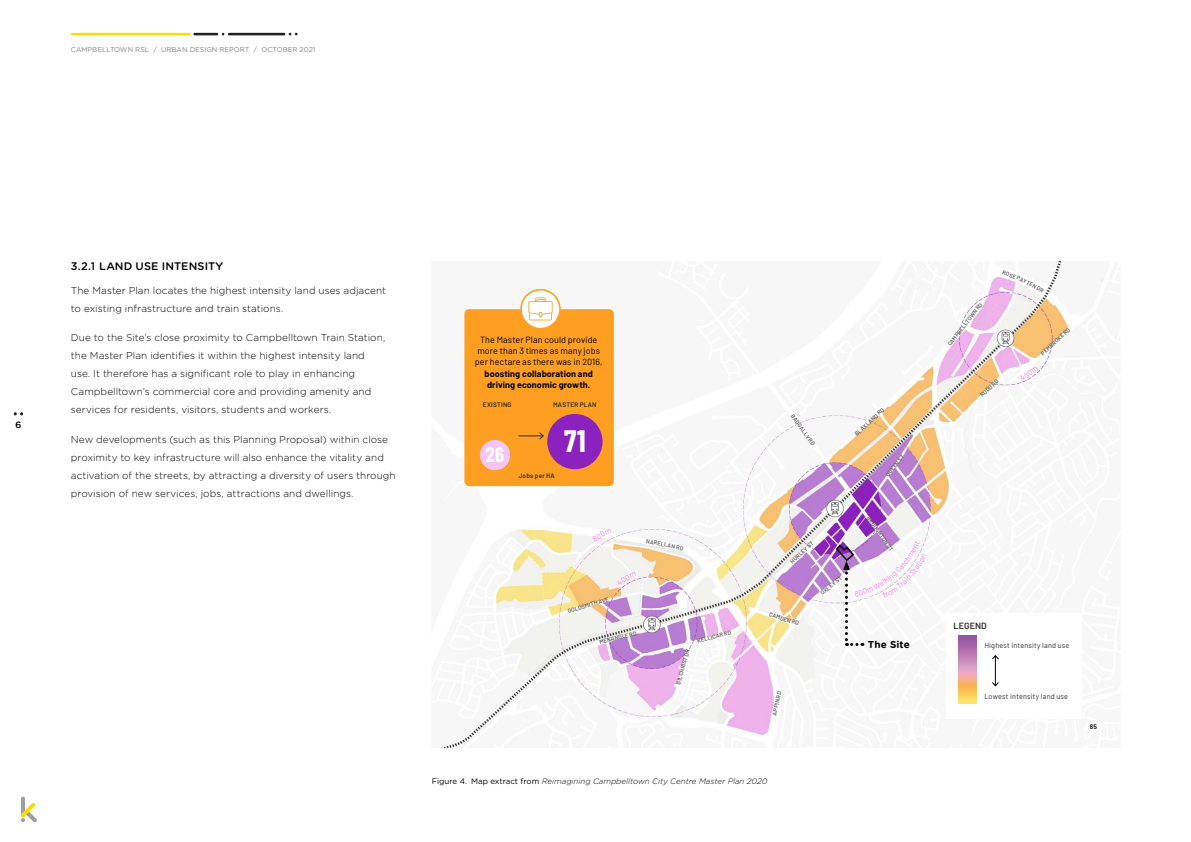
<style>
.page{position:relative;width:1191px;height:842px;background:#fff}
.page>*{position:absolute;margin:0;border:0;box-sizing:border-box;transform-origin:0 0}
.t1{font:700 30.2px "Barlow Condensed";color:#fff}
.t2{font:700 20.4px "Barlow Condensed";color:#fff}
.t3{font:500 11px "Gotham Rounded";letter-spacing:.01em;color:#000}
.t4{font:300 10px/18px "Gotham Rounded";color:#000}
.t5{font:700 10px "Gotham Rounded";letter-spacing:.01em;color:#000}
.t6{font:9px/11.2px "Barlow";letter-spacing:.005em;color:#000;text-align:center}
.t7{font:700 9px/11.2px "Barlow";letter-spacing:.01em;color:#000}
.t8{font:600 9px "Barlow";color:#2d2d2d}
.t9{font:9px "Gotham Rounded";color:#000}
.t10{font:italic 300 8px "Gotham Rounded";color:#000}
.t11{font:7.4px "Barlow";letter-spacing:.025em;color:#2d2d2d}
.t12{font:7px "Gotham Rounded";color:#808285}
.t13{font:600 6.5px "Barlow";letter-spacing:.03em;color:#2d2d2d}
.t14{font:700 6.5px "Barlow";color:#2d2d2d}
.t15{font:600 5.7px "Barlow";color:#616161}
.s1{font-weight:400;font-style:normal}
</style>
<div class="page">
<svg style="left:21px;top:797px;width:16px;height:25px"></svg>
<svg style="left:71px;top:33px;width:226px;height:2px"></svg>
<svg style="left:14px;top:412px;width:9px;height:3px"></svg>
<img style="left:432px;top:261px;width:685px;height:487px">
<div style="left:946px;top:613px;width:136px;height:106px;background:#fff"></div>
<svg style="left:958px;top:636px;width:18px;height:68px"></svg>
<hr style="left:995px;top:656px;width:1px;height:30px;background:#000101">
<svg style="left:992px;top:655px;width:7px;height:5px"></svg>
<svg style="left:992px;top:681px;width:7px;height:6px"></svg>
<div style="left:464px;top:309px;width:150px;height:177px;background:#ff9f21;border-radius:5px"></div>
<svg style="left:521px;top:290px;width:39px;height:39px"></svg>
<div style="left:520px;top:289px;width:41px;height:40px;border:2px solid #ff9f21;border-radius:50%"></div>
<svg style="left:519px;top:432px;width:25px;height:8px"></svg>
<div style="left:480px;top:440px;width:30px;height:30px;background:#f6c5f5;border-radius:50%"></div>
<div style="left:547px;top:414px;width:55px;height:55px;background:#8c22bd;border-radius:50%"></div>
<svg style="left:528px;top:297px;width:24px;height:23px"></svg>
<svg style="left:1002px;top:271px;width:42px;height:22px"></svg>
<svg style="left:616px;top:572px;width:20px;height:13px"></svg>
<svg style="left:1019px;top:367px;width:19px;height:14px"></svg>
<svg style="left:835px;top:541px;width:91px;height:105px"></svg>
<svg style="left:592px;top:529px;width:19px;height:13px"></svg>
<p class="t12" style="left:71px;top:45px;width:246px">CAMPBELLTOWN RSL / URBAN DESIGN REPORT / OCTOBER 2021</p>
<p class="t9" style="left:16px;top:419px;width:7px">6</p>
<p class="t3" style="left:71px;top:258px;width:154px">3.2.1 LAND USE INTENSITY</p>
<p class="t4" style="left:71px;top:281px;width:317px">The Master Plan locates the highest intensity land uses adjacent to existing infrastructure and train stations.</p>
<p class="t4" style="left:71px;top:328px;width:316px">Due to the Site’s close proximity to Campbelltown Train Station, the Master Plan identifies it within the highest intensity land use. It therefore has a significant role to play in enhancing Campbelltown’s commercial core and providing amenity and services for residents, visitors, students and workers.</p>
<p class="t4" style="left:71px;top:430px;width:326px">New developments (such as this Planning Proposal) within close proximity to key infrastructure will also enhance the vitality and activation of the streets, by attracting a diversity of users through provision of new services, jobs, attractions and dwellings.</p>
<p class="t6" style="left:475px;top:333px;width:129px">The Master Plan could provide more than 3 times as many jobs per hectare as there was in 2016,</p>
<p class="t7" style="left:484px;top:367px;width:110px">boosting collaboration and driving economic growth.</p>
<p class="t13" style="left:483px;top:400px;width:30px">EXISTING</p>
<p class="t13" style="left:553px;top:400px;width:45px">MASTER PLAN</p>
<h1 class="t1" style="left:564px;top:420px;width:23px">71</h1>
<h2 class="t2" style="left:486px;top:441px;width:20px">26</h2>
<p class="t13" style="left:519px;top:470px;width:38px">Jobs per HA</p>
<p class="t15" style="left:647px;top:537px;width:39px;rotate:11deg">NARELLAN RD</p>
<p class="t15" style="left:567px;top:607px;width:44px;rotate:-16deg">GOLDSMITH AVE</p>
<p class="t15" style="left:598px;top:638px;width:40px;rotate:-14deg">MENANGLE RD</p>
<p class="t15" style="left:696px;top:637px;width:36px;rotate:-14deg">KELLICAR RD</p>
<p class="t15" style="left:674px;top:683px;width:38px;rotate:-74deg">GILCHRIST DR</p>
<p class="t15" style="left:795px;top:413px;width:38px;rotate:54deg">BADGALLY RD</p>
<p class="t15" style="left:853px;top:432px;width:39px;rotate:-43deg">BLAXLAND RD</p>
<p class="t15" style="left:883px;top:473px;width:27px;rotate:-52deg">QUEEN ST</p>
<p class="t15" style="left:788px;top:559px;width:31px;rotate:-43deg">HURLEY ST</p>
<p class="t15" style="left:770px;top:610px;width:32px;rotate:17deg">CAMDEN RD</p>
<p class="t15" style="left:818px;top:590px;width:27px;rotate:-38deg">OXLEY ST</p>
<p class="t15" style="left:871px;top:515px;width:42px;rotate:54deg">BROUGHTON ST</p>
<p class="t5" style="left:868px;top:637px;width:43px">The Site</p>
<p class="t15" style="left:770px;top:714px;width:26px;rotate:-78deg">APPIN RD</p>
<p class="t10" style="left:432px;top:776px;width:337px"><span class="s1">Figure 4. Map extract from</span> Reimagining Campbelltown City Centre Master Plan 2020</p>
<p class="t15" style="left:945px;top:343px;width:54px;rotate:-52deg">CAMPBELLTOWN RD</p>
<p class="t15" style="left:978px;top:393px;width:24px;rotate:-43deg">RUDD RD</p>
<p class="t15" style="left:1039px;top:351px;width:39px;rotate:-43deg">PEMBROKE RD</p>
<p class="t8" style="left:953px;top:619px;width:34px">LEGEND</p>
<p class="t11" style="left:984px;top:640px;width:87px">Highest intensity land use</p>
<p class="t11" style="left:984px;top:691px;width:85px">Lowest intensity land use</p>
<p class="t14" style="left:1089px;top:722px;width:9px">65</p>
</div>
